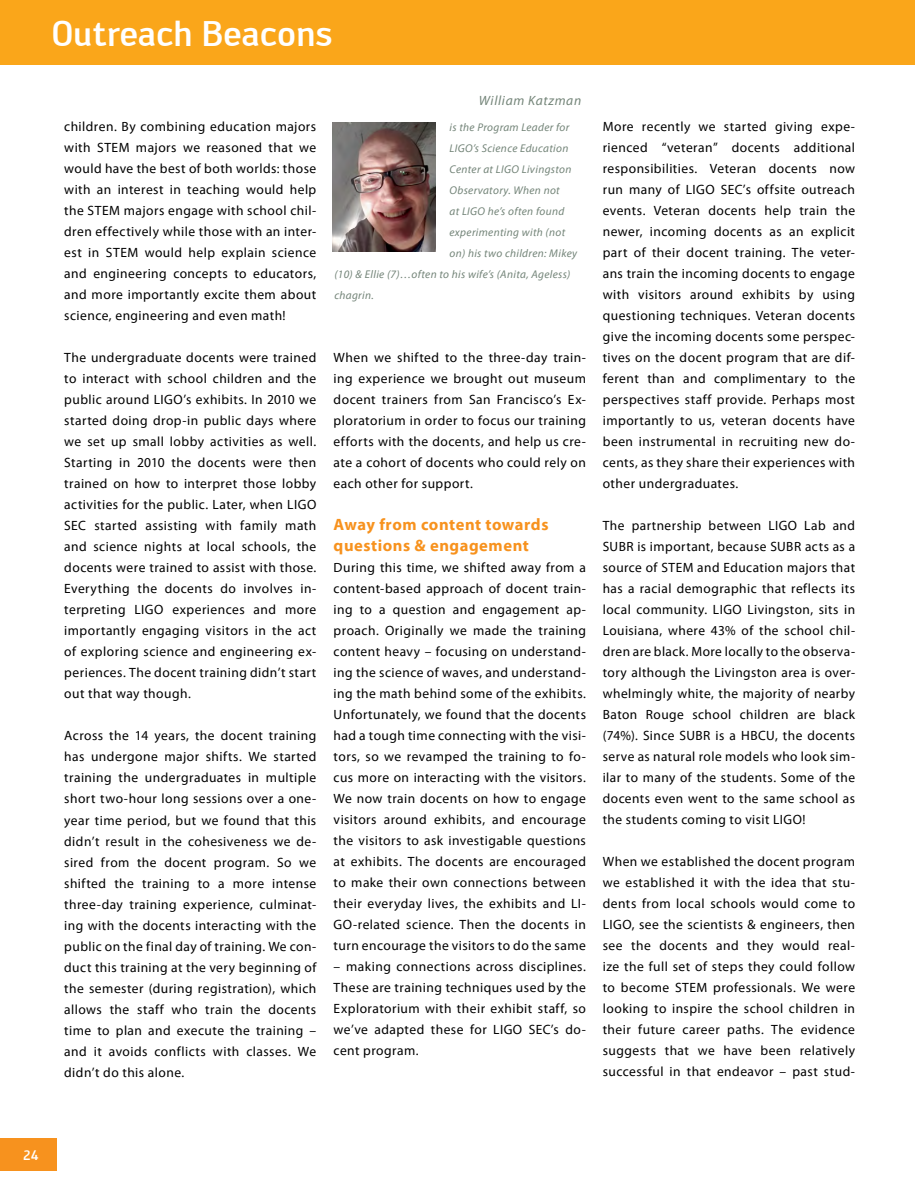
<style>
.page{position:relative;width:915px;height:1187px;background:#fff}
.page>*{position:absolute;margin:0;border:0;box-sizing:border-box;transform-origin:0 0}
.t1{font:500 35.25px "Engel";letter-spacing:-.01em;color:#fff}
.t2{font:700 16.5px/21px "Myriad Pro";letter-spacing:.03em;color:#f7921e}
.t3{font:13.5px/21px "Myriad Pro";letter-spacing:.035em;color:#000;text-align:justify}
.t4{font:italic 13.5px "Myriad Pro";letter-spacing:.05em;color:#738478}
.t5{font:500 13.5px "Engel";color:#fff}
.t6{font:italic 11.25px "Myriad Pro";letter-spacing:.03em;color:#738478}
</style>
<div class="page">
<div style="left:0;top:0;width:914px;height:65px;background:#faa61a"></div>
<div style="left:0;top:1138px;width:56px;height:32px;background:#f7921e"></div>
<img style="left:333px;top:122px;width:102px;height:129px">
<h1 class="t1" style="left:51px;top:13px;width:282px">Outreach Beacons</h1>
<p class="t3" style="left:64px;top:116px;width:253px">children. By combining education majors with STEM majors we reasoned that we would have the best of both worlds: those with an interest in teaching would help the STEM majors engage with school chil&shy;dren effectively while those with an inter&shy;est in STEM would help explain science and engineering concepts to educators, and more importantly excite them about science, engineering and even math!</p>
<p class="t3" style="left:64px;top:347px;width:253px">The undergraduate docents were trained to interact with school children and the public around LIGO’s exhibits. In 2010 we started doing drop-in public days where we set up small lobby activities as well.<br>Starting in 2010 the docents were then trained on how to interpret those lobby activities for the public. Later, when LIGO SEC started assisting with family math and science nights at local schools, the docents were trained to assist with those.<br>Everything the docents do involves in&shy;terpreting LIGO experiences and more importantly engaging visitors in the act of exploring science and engineering ex&shy;periences. The docent training didn’t start out that way though.</p>
<p class="t3" style="left:64px;top:725px;width:253px">Across the 14 years, the docent training has undergone major shifts. We started training the undergraduates in multiple short two-hour long sessions over a one&shy;year time period, but we found that this didn’t result in the cohesiveness we de&shy;sired from the docent program. So we shifted the training to a more intense three-day training experience, culminat&shy;ing with the docents interacting with the public on the final day of training. We con&shy;duct this training at the very beginning of the semester (during registration), which allows the staff who train the docents time to plan and execute the training – and it avoids conflicts with classes. We didn’t do this alone.</p>
<p class="t4" style="left:478px;top:92px;width:104px">William Katzman</p>
<p class="t6" style="left:449px;top:120px;width:121px">is the Program Leader for</p>
<p class="t6" style="left:449px;top:141px;width:120px">LIGO’s Science Education</p>
<p class="t6" style="left:449px;top:162px;width:123px">Center at LIGO Livingston</p>
<p class="t6" style="left:449px;top:183px;width:112px">Observatory. When not</p>
<p class="t6" style="left:449px;top:204px;width:116px">at LIGO he’s often found</p>
<p class="t6" style="left:449px;top:225px;width:117px">experimenting with (not</p>
<p class="t6" style="left:449px;top:246px;width:129px">on) his two children: Mikey</p>
<p class="t6" style="left:334px;top:267px;width:237px">(10) &amp; Ellie (7)…often to his wife’s (Anita, Ageless)</p>
<p class="t6" style="left:334px;top:288px;width:41px">chagrin.</p>
<p class="t3" style="left:333px;top:347px;width:254px">When we shifted to the three-day train&shy;ing experience we brought out museum docent trainers from San Francisco’s Ex&shy;ploratorium in order to focus our training efforts with the docents, and help us cre&shy;ate a cohort of docents who could rely on each other for support.</p>
<p class="t2" style="left:333px;top:514px;width:216px">Away from content towards questions &amp; engagement</p>
<p class="t3" style="left:333px;top:557px;width:254px">During this time, we shifted away from a content-based approach of docent train&shy;ing to a question and engagement ap&shy;proach. Originally we made the training content heavy – focusing on understand&shy;ing the science of waves, and understand&shy;ing the math behind some of the exhibits.<br>Unfortunately, we found that the docents had a tough time connecting with the visi&shy;tors, so we revamped the training to fo&shy;cus more on interacting with the visitors.<br>We now train docents on how to engage visitors around exhibits, and encourage the visitors to ask investigable questions at exhibits. The docents are encouraged to make their own connections between their everyday lives, the exhibits and LI-GO-related science. Then the docents in turn encourage the visitors to do the same</p>
<p class="t3" style="left:333px;top:956px;width:254px">– making connections across disciplines.<br>These are training techniques used by the Exploratorium with their exhibit staff, so we’ve adapted these for LIGO SEC’s do&shy;cent program.</p>
<p class="t3" style="left:602px;top:116px;width:254px">More recently we started giving expe&shy;rienced “veteran” docents additional responsibilities. Veteran docents now run many of LIGO SEC’s offsite outreach events. Veteran docents help train the newer, incoming docents as an explicit part of their docent training. The veter&shy;ans train the incoming docents to engage with visitors around exhibits by using questioning techniques. Veteran docents give the incoming docents some perspec&shy;tives on the docent program that are dif&shy;ferent than and complimentary to the perspectives staff provide. Perhaps most importantly to us, veteran docents have been instrumental in recruiting new do&shy;cents, as they share their experiences with other undergraduates.</p>
<p class="t3" style="left:602px;top:515px;width:254px">The partnership between LIGO Lab and SUBR is important, because SUBR acts as a source of STEM and Education majors that has a racial demographic that reflects its local community. LIGO Livingston, sits in Louisiana, where 43% of the school chil&shy;dren are black. More locally to the observa&shy;tory although the Livingston area is over&shy;whelmingly white, the majority of nearby Baton Rouge school children are black (74%). Since SUBR is a HBCU, the docents serve as natural role models who look sim&shy;ilar to many of the students. Some of the docents even went to the same school as the students coming to visit LIGO!</p>
<p class="t3" style="left:602px;top:851px;width:254px">When we established the docent program we established it with the idea that stu&shy;dents from local schools would come to LIGO, see the scientists &amp; engineers, then see the docents and they would real&shy;ize the full set of steps they could follow to become STEM professionals. We were looking to inspire the school children in their future career paths. The evidence suggests that we have been relatively successful in that endeavor – past stud-</p>
<p class="t5" style="left:23px;top:1147px;width:17px">24</p>
</div>
